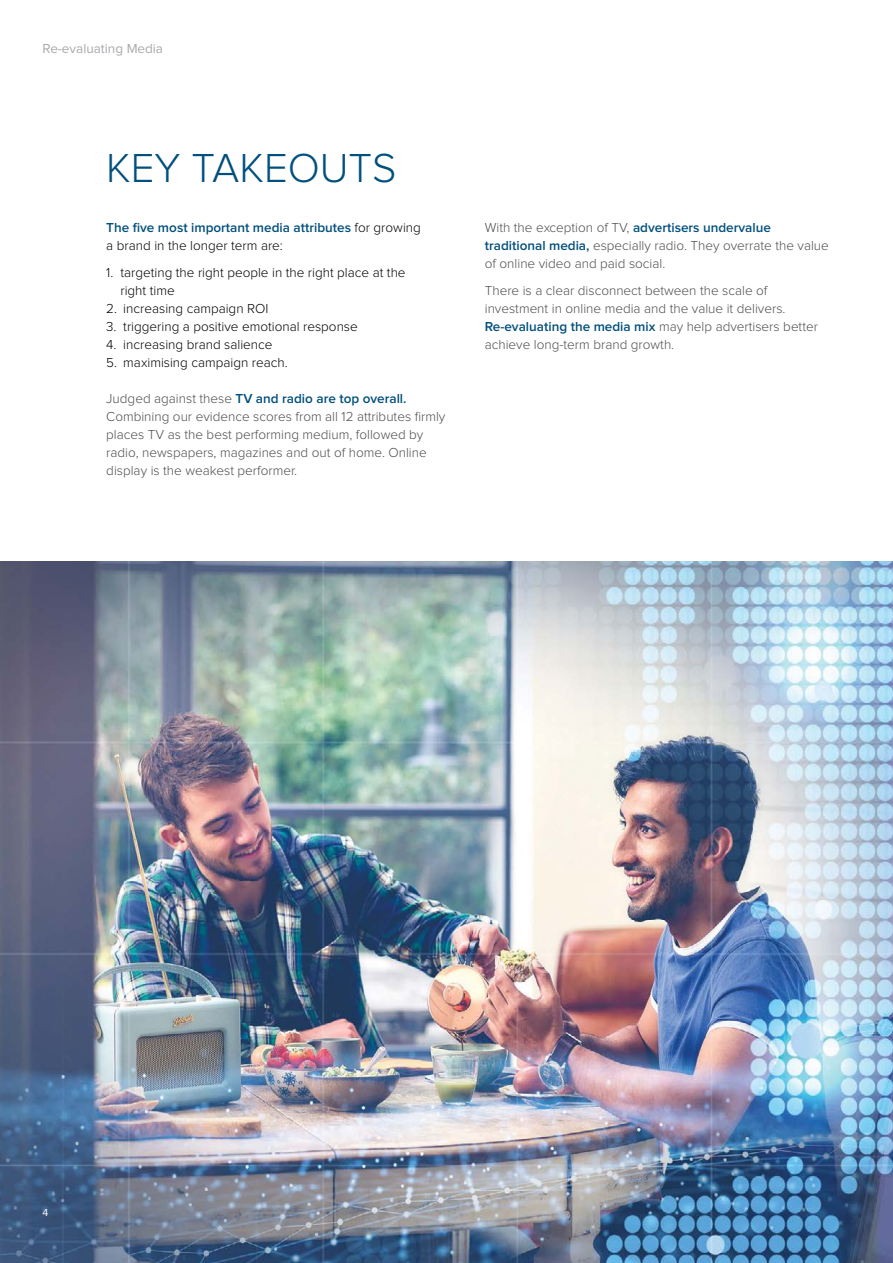
<style>
.page{position:relative;width:893px;height:1263px;background:#fff}
.page>*{position:absolute;margin:0;border:0;box-sizing:border-box;transform-origin:0 0}
.t1{font:300 42px "Proxima Nova";color:#004f7d}
.t2{font:300 13.5px/18px "Proxima Nova";color:#4d4d4f}
.t3{font:300 13.5px/18px "Proxima Nova";color:#000}
.t4{font:600 13.5px/18px "Proxima Nova";color:#004f7d}
.t5{font:13.5px "Proxima Nova";color:#a7a9ac}
.t6{font:10.5px "Proxima Nova";color:#fff}
.s1{font-weight:300;color:#000}
.s2{font-weight:600;color:#004f7d}
</style>
<div class="page">
<img style="left:0;top:561px;width:893px;height:702px">
<p class="t5" style="left:43px;top:42px;width:122px">Re-evaluating Media</p>
<h1 class="t1" style="left:106px;top:149px;width:292px">Key takeouts</h1>
<p class="t4" style="left:106px;top:219px;width:316px">The five most important media attributes <span class="s1">for growing a brand in the longer term are:</span></p>
<p class="t3" style="left:120px;top:264px;width:287px;text-indent:-14px">1. targeting the right people in the right place at the right time</p>
<p class="t3" style="left:106px;top:300px;width:156px">2. increasing campaign ROI</p>
<p class="t3" style="left:106px;top:318px;width:253px">3. triggering a positive emotional response</p>
<p class="t3" style="left:106px;top:336px;width:168px">4. increasing brand salience</p>
<p class="t3" style="left:106px;top:354px;width:183px">5. maximising campaign reach.</p>
<p class="t2" style="left:106px;top:390px;width:341px">Judged against these <span class="s2">TV and radio are top overall.<br></span>Combining our evidence scores from all 12 attributes firmly places TV as the best performing medium, followed by radio, newspapers, magazines and out of home. Online display is the weakest performer.</p>
<p class="t2" style="left:485px;top:219px;width:346px">With the exception of TV, <span class="s2">advertisers undervalue traditional media,</span> especially radio. They overrate the value of online video and paid social.</p>
<p class="t2" style="left:485px;top:282px;width:335px">There is a clear disconnect between the scale of investment in online media and the value it delivers.<br><span class="s2">Re-evaluating the media mix</span> may help advertisers better achieve long-term brand growth.</p>
<p class="t6" style="left:43px;top:1208px;width:7px">4</p>
</div>
